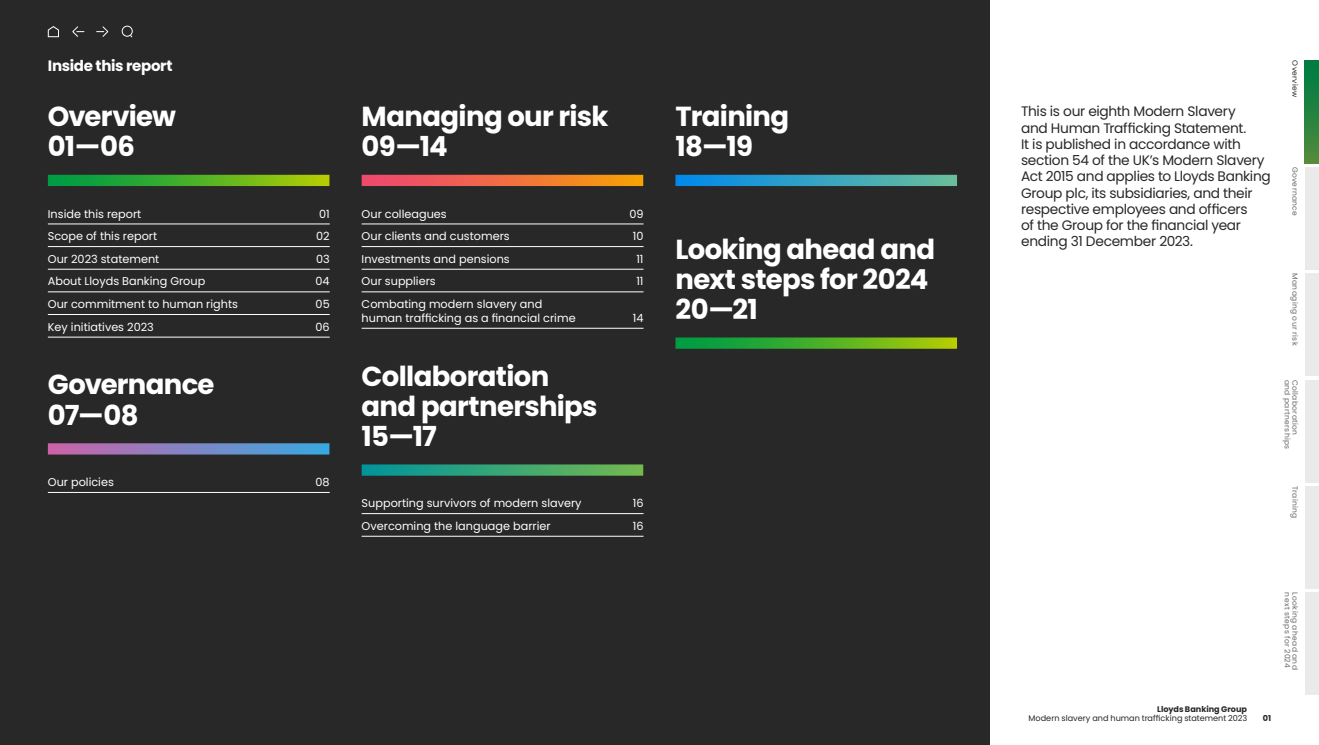
<style>
.page{position:relative;width:1319px;height:745px;background:#fff}
.page>*{position:absolute;margin:0;border:0;box-sizing:border-box;transform-origin:0 0}
.t1{font:700 27.5px/30px "Poppins";letter-spacing:-.025em;color:#fff}
.t2{font:700 15px "Poppins";letter-spacing:-.02em;color:#fff}
.t3{font:13.75px/16.2px "Poppins";letter-spacing:-.025em;color:#282828}
.t4{font:11.25px/13.8px "Poppins";color:#fff}
.t5{font:8.12px "Poppins";color:#282828}
.t6{font:700 8.12px "Poppins";color:#282828}
.t7{font:7.5px "Poppins";letter-spacing:.05em;color:#696969}
.t8{font:7.5px "Poppins";letter-spacing:.05em;color:#282828}
</style>
<div class="page">
<div style="left:0;top:0;width:989px;height:744px;background:#282828"></div>
<hr style="left:48px;top:223px;width:282px;height:1px;background:#fff">
<hr style="left:48px;top:246px;width:282px;height:1px;background:#fff">
<hr style="left:48px;top:269px;width:282px;height:1px;background:#fff">
<hr style="left:48px;top:291px;width:282px;height:1px;background:#fff">
<hr style="left:48px;top:314px;width:282px;height:1px;background:#fff">
<hr style="left:48px;top:337px;width:282px;height:1px;background:#fff">
<hr style="left:48px;top:492px;width:282px;height:1px;background:#fff">
<svg style="left:48px;top:175px;width:281px;height:11px;background:#4eb127"></svg>
<svg style="left:48px;top:443px;width:281px;height:11px;background:#7f82c0"></svg>
<hr style="left:361px;top:223px;width:282px;height:1px;background:#fff">
<hr style="left:361px;top:246px;width:282px;height:1px;background:#fff">
<hr style="left:361px;top:269px;width:282px;height:1px;background:#fff">
<hr style="left:361px;top:291px;width:282px;height:1px;background:#fff">
<hr style="left:361px;top:328px;width:282px;height:1px;background:#fff">
<hr style="left:361px;top:513px;width:282px;height:1px;background:#fff">
<hr style="left:361px;top:535px;width:282px;height:1px;background:#fff">
<svg style="left:361px;top:175px;width:282px;height:11px;background:#f0703f"></svg>
<svg style="left:361px;top:464px;width:282px;height:11px;background:#38a072"></svg>
<svg style="left:675px;top:175px;width:281px;height:11px;background:#35a2c2"></svg>
<svg style="left:675px;top:337px;width:281px;height:11px;background:#4caa27"></svg>
<div style="left:1304px;top:167px;width:14px;height:102px;background:#eaeaea"></div>
<div style="left:1304px;top:273px;width:14px;height:103px;background:#eaeaea"></div>
<div style="left:1304px;top:379px;width:14px;height:103px;background:#eaeaea"></div>
<div style="left:1304px;top:485px;width:14px;height:103px;background:#eaeaea"></div>
<div style="left:1304px;top:592px;width:14px;height:102px;background:#eaeaea"></div>
<svg style="left:1304px;top:60px;width:14px;height:103px"></svg>
<svg style="left:97px;top:26px;width:12px;height:11px"></svg>
<svg style="left:72px;top:26px;width:12px;height:11px"></svg>
<svg style="left:47px;top:26px;width:12px;height:12px"></svg>
<div style="left:122px;top:26px;width:11px;height:11px;border:1px solid #fff;border-radius:50%"></div>
<h2 class="t2" style="left:48px;top:57px;width:126px">Inside this report</h2>
<h1 class="t1" style="left:48px;top:101px;width:130px">Overview<br>01—06</h1>
<p class="t4" style="left:48px;top:207px;width:95px">Inside this report</p>
<p class="t4" style="left:319px;top:207px;width:12px">01</p>
<p class="t4" style="left:48px;top:229px;width:111px">Scope of this report</p>
<p class="t4" style="left:316px;top:229px;width:15px">02</p>
<p class="t4" style="left:48px;top:252px;width:113px">Our 2023 statement</p>
<p class="t4" style="left:316px;top:252px;width:15px">03</p>
<p class="t4" style="left:48px;top:274px;width:159px">About Lloyds Banking Group</p>
<p class="t4" style="left:315px;top:274px;width:16px">04</p>
<p class="t4" style="left:48px;top:297px;width:192px">Our commitment to human rights</p>
<p class="t4" style="left:315px;top:297px;width:16px">05</p>
<p class="t4" style="left:48px;top:320px;width:107px">Key initiatives 2023</p>
<p class="t4" style="left:315px;top:320px;width:16px">06</p>
<h1 class="t1" style="left:48px;top:370px;width:168px">Governance<br>07—08</h1>
<p class="t4" style="left:48px;top:475px;width:68px">Our policies</p>
<p class="t4" style="left:315px;top:475px;width:16px">08</p>
<h1 class="t1" style="left:361px;top:101px;width:248px">Managing our risk<br>09—14</h1>
<p class="t4" style="left:361px;top:207px;width:87px">Our colleagues</p>
<p class="t4" style="left:629px;top:207px;width:16px">09</p>
<p class="t4" style="left:361px;top:229px;width:149px">Our clients and customers</p>
<p class="t4" style="left:632px;top:229px;width:12px">10</p>
<p class="t4" style="left:361px;top:252px;width:150px">Investments and pensions</p>
<p class="t4" style="left:636px;top:252px;width:9px">11</p>
<p class="t4" style="left:361px;top:274px;width:76px">Our suppliers</p>
<p class="t4" style="left:636px;top:274px;width:9px">11</p>
<p class="t4" style="left:361px;top:297px;width:215px">Combating modern slavery and human trafficking as a financial crime</p>
<p class="t4" style="left:632px;top:311px;width:12px">14</p>
<h1 class="t1" style="left:361px;top:361px;width:237px">Collaboration and partnerships<br>15—17</h1>
<p class="t4" style="left:361px;top:496px;width:221px">Supporting survivors of modern slavery</p>
<p class="t4" style="left:632px;top:496px;width:12px">16</p>
<p class="t4" style="left:361px;top:518px;width:190px">Overcoming the language barrier</p>
<p class="t4" style="left:632px;top:518px;width:12px">16</p>
<h1 class="t1" style="left:675px;top:101px;width:115px">Training<br>18—19</h1>
<h1 class="t1" style="left:675px;top:234px;width:261px">Looking ahead and next steps for 2024<br>20—21</h1>
<p class="t3" style="left:1020px;top:103px;width:251px">This is our eighth Modern Slavery<br>and Human Trafficking Statement.<br>It is published in accordance with section 54 of the UK’s Modern Slavery Act 2015 and applies to Lloyds Banking Group plc, its subsidiaries, and their respective employees and officers<br>of the Group for the financial year ending 31 December 2023.</p>
<p class="t8" style="left:1299px;top:60px;width:38px;rotate:90deg">Overview</p>
<p class="t7" style="left:1299px;top:167px;width:51px;rotate:90deg">Governance</p>
<p class="t7" style="left:1299px;top:273px;width:74px;rotate:90deg">Managing our risk</p>
<p class="t7" style="left:1291px;top:379px;width:71px;rotate:90deg">and partnerships</p>
<p class="t7" style="left:1299px;top:379px;width:57px;rotate:90deg">Collaboration</p>
<p class="t7" style="left:1299px;top:485px;width:34px;rotate:90deg">Training</p>
<p class="t7" style="left:1291px;top:592px;width:77px;rotate:90deg">next steps for 2024</p>
<p class="t7" style="left:1299px;top:592px;width:79px;rotate:90deg">Looking ahead and</p>
<p class="t6" style="left:1157px;top:704px;width:91px">Lloyds Banking Group</p>
<p class="t5" style="left:1028px;top:712px;width:220px">Modern slavery and human trafficking statement 2023</p>
<p class="t6" style="left:1262px;top:713px;width:10px">01</p>
</div>
